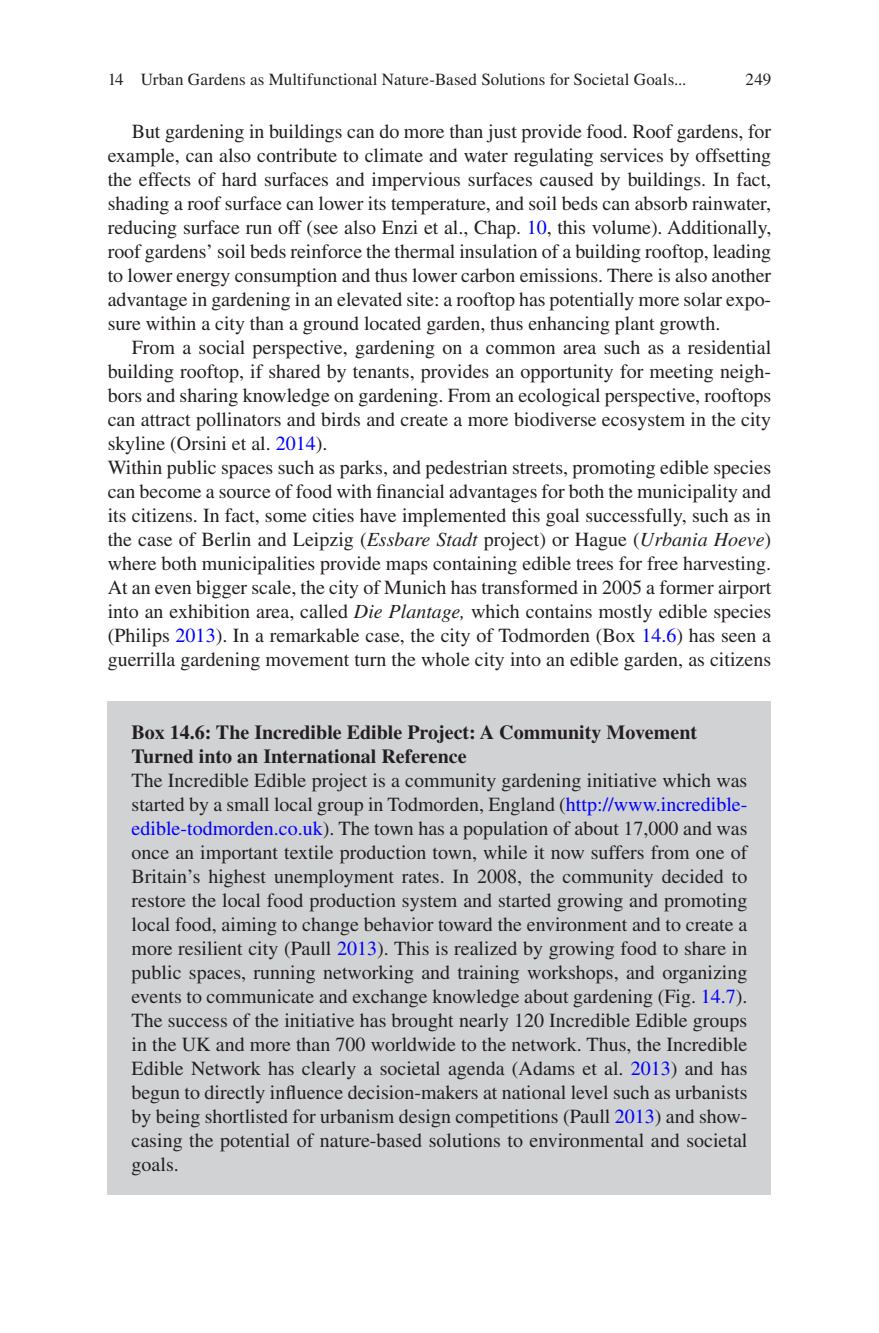
<style>
.page{position:relative;width:879px;height:1333px;background:#fff}
.page>*{position:absolute;margin:0;border:0;box-sizing:border-box;transform-origin:0 0}
.t1{font:20px/24px "Cjdhwm Kcjdby Times LT Std";color:#231f20;text-align:justify}
.t2{font:700 20px/24px "Nscdry Lkpcwc Times LT Std";color:#231f20}
.t3{font:17px "Lhnhft Dfkdbg Times LT Std";letter-spacing:.005em;color:#231f20}
.t4{font:17px "Cjdhwm Kcjdby Times LT Std";color:#231f20}
.s1{color:#0000fa}
.s2{font-family:"Xjyshn Fvmhym Times LT Std";font-style:italic}
</style>
<div class="page">
<div style="left:108px;top:701px;width:663px;height:493px;background:#d1d2d4"></div>
<p class="t3" style="left:108px;top:70px;width:580px">14 Urban Gardens as Multifunctional Nature-Based Solutions for Societal Goals...</p>
<p class="t4" style="left:745px;top:70px;width:27px">249</p>
<p class="t1" style="left:108px;top:119px;width:665px;text-indent:24px">But gardening in buildings can do more than just provide food. Roof gardens, for example, can also contribute to climate and water regulating services by offsetting the effects of hard surfaces and impervious surfaces caused by buildings. In fact, shading a roof surface can lower its temperature, and soil beds can absorb rainwater, reducing surface run off (see also Enzi et al., Chap. <span class="s1">10</span>, this volume). Additionally, roof gardens’ soil beds reinforce the thermal insulation of a building rooftop, leading to lower energy consumption and thus lower carbon emissions. There is also another advantage in gardening in an elevated site: a rooftop has potentially more solar expo&shy;sure within a city than a ground located garden, thus enhancing plant growth.</p>
<p class="t1" style="left:108px;top:335px;width:665px;text-align:left;text-indent:24px">From a social perspective, gardening on a common area such as a residential building rooftop, if shared by tenants, provides an opportunity for meeting neigh&shy;bors and sharing knowledge on gardening. From an ecological perspective, rooftops can attract pollinators and birds and create a more biodiverse ecosystem in the city skyline (Orsini et al. <span class="s1">2014</span>).<br>Within public spaces such as parks, and pedestrian streets, promoting edible species can become a source of food with financial advantages for both the municipality and its citizens. In fact, some cities have implemented this goal successfully, such as in the case of Berlin and Leipzig (<span class="s2">Essbare Stadt</span> project) or Hague (<span class="s2">Urbania Hoeve</span>) where both municipalities provide maps containing edible trees for free harvesting.<br>At an even bigger scale, the city of Munich has transformed in 2005 a former airport into an exhibition area, called <span class="s2">Die Plantage,</span> which contains mostly edible species (Philips <span class="s1">2013</span>). In a remarkable case, the city of Todmorden (Box <span class="s1">14.6</span>) has seen a guerrilla gardening movement turn the whole city into an edible garden, as citizens</p>
<p class="t2" style="left:132px;top:719px;width:567px">Box 14.6: The Incredible Edible Project: A Community Movement<br>Turned into an International Reference</p>
<p class="t1" style="left:132px;top:767px;width:617px">The Incredible Edible project is a community gardening initiative which was started by a small local group in Todmorden, England (<span class="s1">http://www.incredible&shy;edible-todmorden.co.uk</span>). The town has a population of about 17,000 and was once an important textile production town, while it now suffers from one of Britain’s highest unemployment rates. In 2008, the community decided to restore the local food production system and started growing and promoting local food, aiming to change behavior toward the environment and to create a more resilient city (Paull <span class="s1">2013</span>). This is realized by growing food to share in public spaces, running networking and training workshops, and organizing events to communicate and exchange knowledge about gardening (Fig. <span class="s1">14.7</span>).<br>The success of the initiative has brought nearly 120 Incredible Edible groups in the UK and more than 700 worldwide to the network. Thus, the Incredible Edible Network has clearly a societal agenda (Adams et al. <span class="s1">2013</span>) and has begun to directly influence decision-makers at national level such as urbanists by being shortlisted for urbanism design competitions (Paull <span class="s1">2013</span>) and show&shy;casing the potential of nature-based solutions to environmental and societal goals.</p>
</div>
